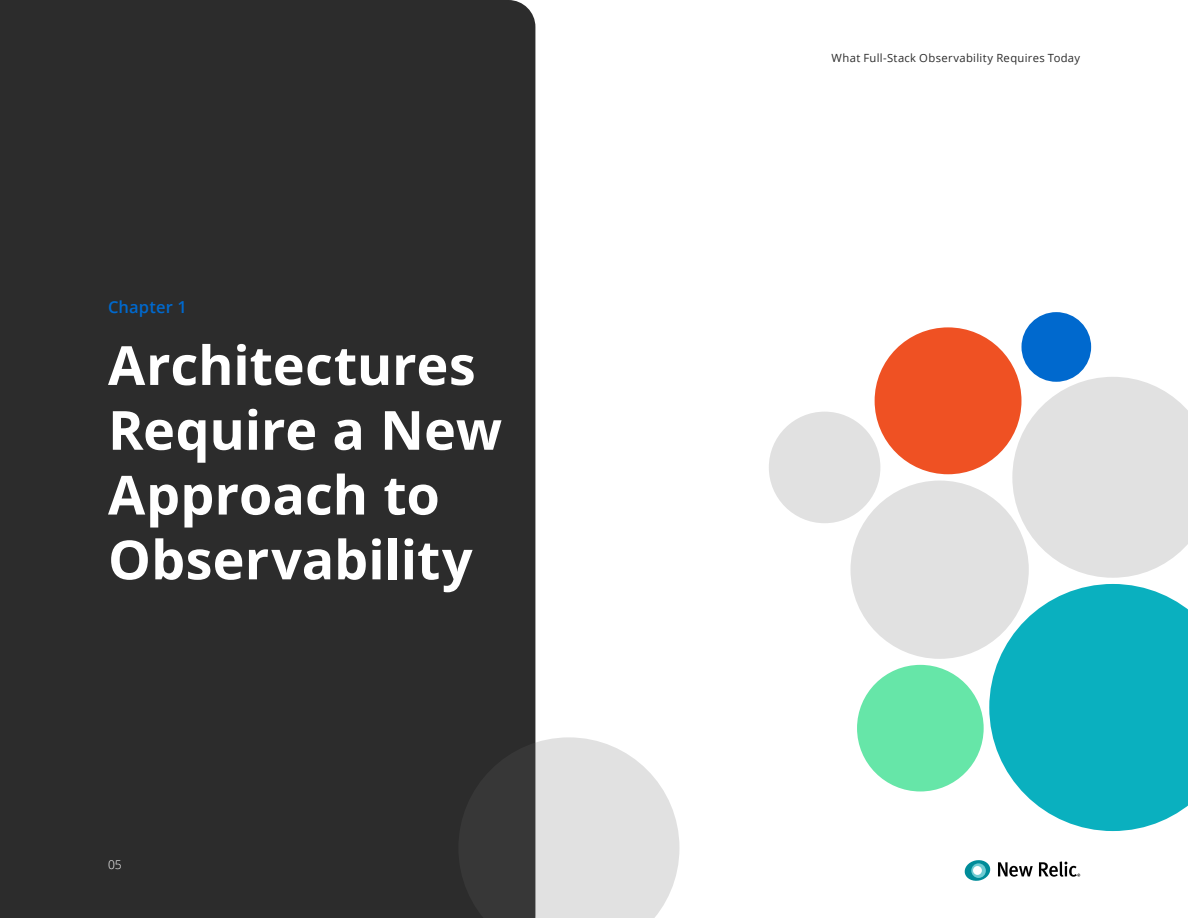
<style>
.page{position:relative;width:1188px;height:918px;background:#fff}
.page>*{position:absolute;margin:0;border:0;box-sizing:border-box;transform-origin:0 0}
.t1{font:700 54px/64.8px "Open Sans";color:#fff}
.t2{font:600 16.5px "Open Sans";letter-spacing:.01em;color:#0069ce}
.t3{font:300 12px "Open Sans";color:#fff}
.t4{font:11.25px "Open Sans";letter-spacing:.03em;color:#2c2c2c}
</style>
<div class="page">
<div style="left:0;top:0;width:535px;height:918px;background:#2c2c2c"></div>
<svg style="left:998px;top:862px;width:35px;height:15px"></svg>
<svg style="left:1039px;top:861px;width:41px;height:16px"></svg>
<svg style="left:965px;top:860px;width:26px;height:21px"></svg>
<svg style="left:989px;top:584px;width:199px;height:247px;fill:#0ab0bf"></svg>
<svg style="left:1012px;top:377px;width:176px;height:201px"></svg>
<div style="left:851px;top:481px;width:178px;height:178px;background:#e1e1e1;border-radius:50%"></div>
<svg style="left:458px;top:737px;width:221px;height:181px"></svg>
<div style="left:875px;top:327px;width:146px;height:147px;background:#ef5123;border-radius:50%"></div>
<div style="left:769px;top:412px;width:111px;height:111px;background:#e1e1e1;border-radius:50%"></div>
<div style="left:1021px;top:312px;width:70px;height:70px;background:#0069ce;border-radius:50%"></div>
<div style="left:857px;top:665px;width:127px;height:126px;background:#66e6a8;border-radius:50%"></div>
<p class="t2" style="left:108px;top:296px;width:80px">Chapter 1</p>
<p class="t1" style="left:108px;top:332px;width:396px">Architectures<br>Require a New<br>Approach to<br>Observability</p>
<p class="t3" style="left:108px;top:857px;width:15px">05</p>
<p class="t4" style="left:832px;top:50px;width:250px">What Full-Stack Observability Requires Today</p>
</div>
